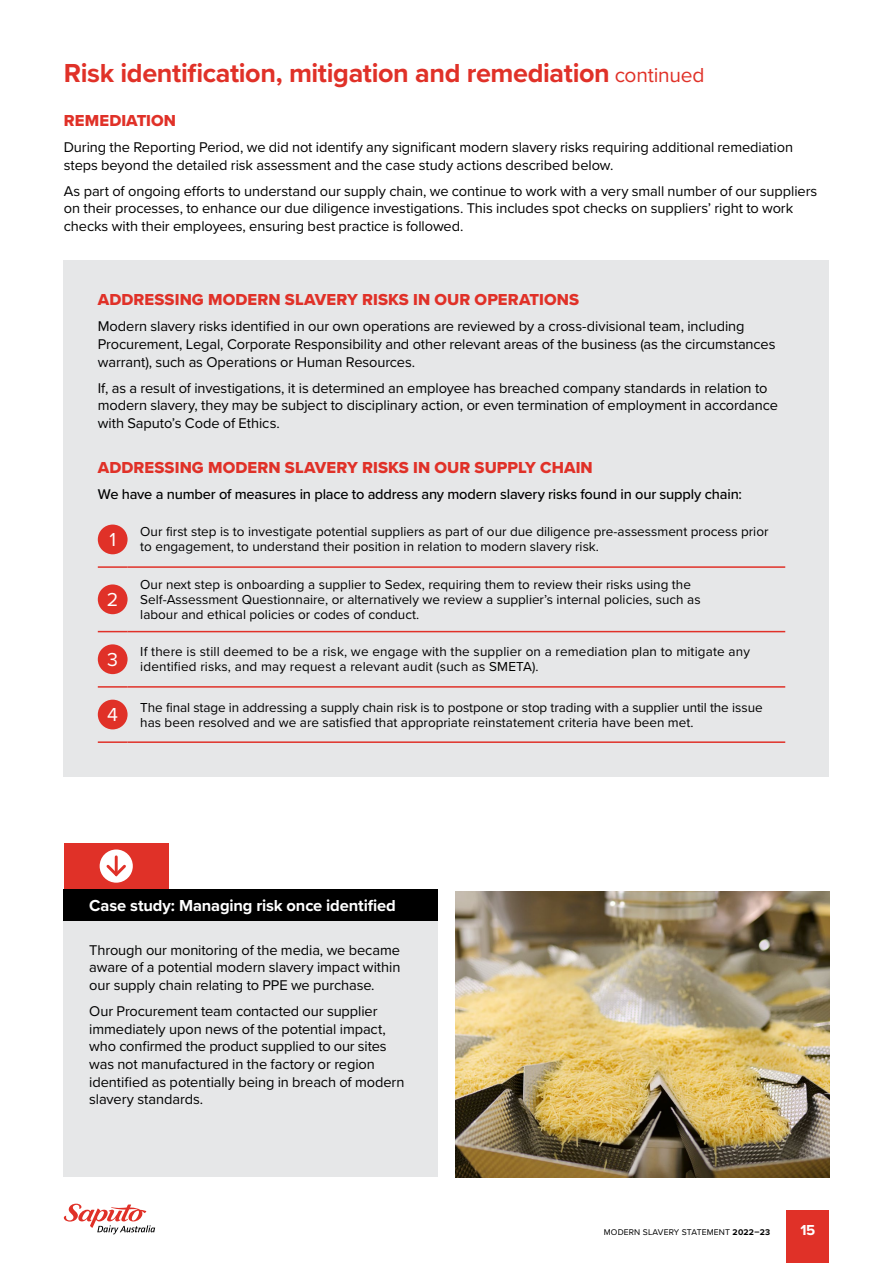
<style>
.page{position:relative;width:893px;height:1263px;background:#fff}
.page>*{position:absolute;margin:0;border:0;box-sizing:border-box;transform-origin:0 0}
.t1{font:700 27px "Proxima Nova";letter-spacing:-.015em;color:#e03128}
.t2{font:19.5px "Proxima Nova";color:#fff}
.t3{font:16.5px "Proxima Nova Extrabld";letter-spacing:.005em;color:#e03128}
.t4{font:700 16.5px "Proxima Nova";letter-spacing:-.01em;color:#fff}
.t5{font:700 15px "Proxima Nova";color:#fff}
.t6{font:14.7px/17.5px "Proxima Nova";letter-spacing:-.005em;color:#000}
.t7{font:500 14.7px "Proxima Nova";letter-spacing:-.01em;color:#000}
.t8{font:13.5px/15px "Proxima Nova";color:#000}
.t9{font:8.7px "Proxima Nova";letter-spacing:.015em;color:#000}
.s1{font-weight:400;font-size:21px}
.s2{font-weight:700}
</style>
<div class="page">
<div style="left:787px;top:1210px;width:42px;height:53px;background:#e03128"></div>
<svg style="left:64px;top:1204px;width:91px;height:30px"></svg>
<div style="left:64px;top:843px;width:105px;height:46px;background:#e03128"></div>
<div style="left:100px;top:849px;width:33px;height:34px;background:#fff;border-radius:50%"></div>
<svg style="left:104px;top:862px;width:25px;height:17px"></svg>
<hr style="left:115px;top:857px;width:3px;height:17px;background:#e03128">
<div style="left:64px;top:890px;width:374px;height:287px;background:#e6e7e8"></div>
<div style="left:64px;top:889px;width:374px;height:32px;background:#000"></div>
<div style="left:64px;top:260px;width:765px;height:517px;background:#e6e7e8"></div>
<hr style="left:98px;top:566px;width:30px;height:2px;background:#e03128">
<hr style="left:128px;top:566px;width:657px;height:2px;background:#e03128">
<hr style="left:98px;top:631px;width:30px;height:1px;background:#e03128">
<hr style="left:128px;top:631px;width:657px;height:1px;background:#e03128">
<hr style="left:98px;top:686px;width:30px;height:2px;background:#e03128">
<hr style="left:128px;top:686px;width:657px;height:2px;background:#e03128">
<hr style="left:98px;top:741px;width:30px;height:2px;background:#e03128">
<hr style="left:128px;top:741px;width:657px;height:2px;background:#e03128">
<div style="left:98px;top:524px;width:30px;height:30px;background:#e03128;border-radius:50%"></div>
<div style="left:98px;top:584px;width:30px;height:30px;background:#e03128;border-radius:50%"></div>
<div style="left:98px;top:644px;width:30px;height:30px;background:#e03128;border-radius:50%"></div>
<div style="left:98px;top:700px;width:30px;height:29px;background:#e03128;border-radius:50%"></div>
<img style="left:455px;top:891px;width:374px;height:287px">
<h1 class="t1" style="left:64px;top:53px;width:642px">Risk identification, mitigation and remediation <span class="s1">continued</span></h1>
<p class="t3" style="left:64px;top:108px;width:114px">REMEDIATION</p>
<p class="t6" style="left:64px;top:138px;width:731px">During the Reporting Period, we did not identify any significant modern slavery risks requiring additional remediation steps beyond the detailed risk assessment and the case study actions described below.</p>
<p class="t6" style="left:64px;top:181px;width:755px">As part of ongoing efforts to understand our supply chain, we continue to work with a very small number of our suppliers on their processes, to enhance our due diligence investigations. This includes spot checks on suppliers’ right to work checks with their employees, ensuring best practice is followed.</p>
<p class="t3" style="left:98px;top:287px;width:483px">ADDRESSING MODERN SLAVERY RISKS IN OUR OPERATIONS</p>
<p class="t6" style="left:98px;top:317px;width:679px">Modern slavery risks identified in our own operations are reviewed by a cross-divisional team, including<br>Procurement, Legal, Corporate Responsibility and other relevant areas of the business (as the circumstances warrant), such as Operations or Human Resources.</p>
<p class="t6" style="left:98px;top:378px;width:682px">If, as a result of investigations, it is determined an employee has breached company standards in relation to modern slavery, they may be subject to disciplinary action, or even termination of employment in accordance with Saputo’s Code of Ethics.</p>
<p class="t3" style="left:98px;top:455px;width:496px">ADDRESSING MODERN SLAVERY RISKS IN OUR SUPPLY CHAIN</p>
<p class="t7" style="left:98px;top:483px;width:646px">We have a number of measures in place to address any modern slavery risks found in our supply chain:</p>
<h2 class="t2" style="left:109px;top:525px;width:8px">1</h2>
<p class="t8" style="left:140px;top:524px;width:630px">Our first step is to investigate potential suppliers as part of our due diligence pre-assessment process prior to engagement, to understand their position in relation to modern slavery risk.</p>
<h2 class="t2" style="left:107px;top:585px;width:13px">2</h2>
<p class="t8" style="left:140px;top:576px;width:562px">Our next step is onboarding a supplier to Sedex, requiring them to review their risks using the<br>Self-Assessment Questionnaire, or alternatively we review a supplier’s internal policies, such as labour and ethical policies or codes of conduct.</p>
<h2 class="t2" style="left:107px;top:645px;width:12px">3</h2>
<p class="t8" style="left:140px;top:644px;width:611px">If there is still deemed to be a risk, we engage with the supplier on a remediation plan to mitigate any identified risks, and may request a relevant audit (such as SMETA).</p>
<h2 class="t2" style="left:107px;top:700px;width:12px">4</h2>
<p class="t8" style="left:140px;top:699px;width:624px">The final stage in addressing a supply chain risk is to postpone or stop trading with a supplier until the issue has been resolved and we are satisfied that appropriate reinstatement criteria have been met.</p>
<p class="t4" style="left:89px;top:893px;width:308px">Case study: Managing risk once identified</p>
<p class="t6" style="left:89px;top:940px;width:313px;text-align:justify">Through our monitoring of the media, we became aware of a potential modern slavery impact within our supply chain relating to PPE we purchase.</p>
<p class="t6" style="left:89px;top:1002px;width:317px">Our Procurement team contacted our supplier immediately upon news of the potential impact, who confirmed the product supplied to our sites was not manufactured in the factory or region identified as potentially being in breach of modern slavery standards.</p>
<p class="t9" style="left:604px;top:1226px;width:168px">MODERN SLAVERY STATEMENT <span class="s2">2022–23</span></p>
<p class="t5" style="left:801px;top:1219px;width:16px">15</p>
</div>
